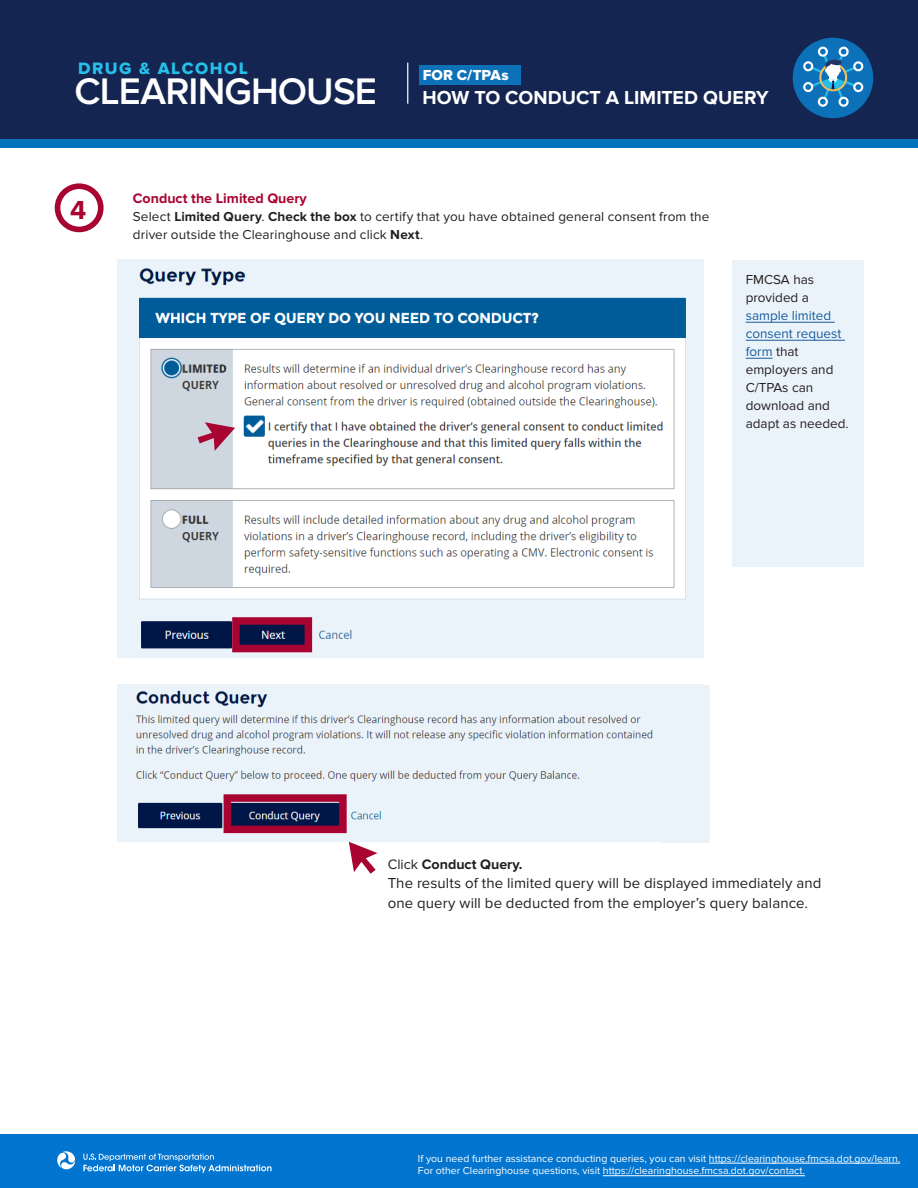
<style>
.page{position:relative;width:918px;height:1188px;background:#fff}
.page>*{position:absolute;margin:0;border:0;box-sizing:border-box;transform-origin:0 0}
.t1{font:600 38.4px "Proxima Nova";letter-spacing:-.025em;color:#fff}
.t2{font:700 27px "Proxima Nova";color:#a90332}
.t3{font:700 19.5px "Proxima Nova";color:#fff}
.t4{font:17.1px "Proxima Nova Extrabld";letter-spacing:.09em;color:#26bfea}
.BT{font:15px/19.5px "Proxima Nova";letter-spacing:.005em;color:#231f20}
.t5{font:15px "Proxima Nova Extrabld";color:#fff}
.SB{font:700 14.25px "Proxima Nova";color:#a90332}
.SB-2{font:700 14.25px "Proxima Nova";color:#231f20}
.BT-2{font:13.5px/18px "Proxima Nova";letter-spacing:.01em;color:#231f20}
.No_Spacing{font:13.5px/18px "Proxima Nova";color:#231f20}
.t6{font:10.5px/12.6px "Proxima Nova";color:#fff}
.s1{font-weight:700}
.s2{color:#175d9e}
.s3{font-weight:400}
</style>
<div class="page">
<div style="left:0;top:1134px;width:918px;height:54px;background:#0275d0"></div>
<div style="left:0;top:0;width:918px;height:145px;background:#132550"></div>
<div style="left:0;top:139px;width:918px;height:8px;background:#0073bd"></div>
<svg style="left:792px;top:37px;width:82px;height:82px"></svg>
<svg style="left:57px;top:1151px;width:19px;height:19px"></svg>
<svg style="left:83px;top:1154px;width:189px;height:19px"></svg>
<hr style="left:709px;top:1163px;width:191px;height:1px;background:#fff">
<hr style="left:603px;top:1175px;width:202px;height:1px;background:#fff">
<hr style="left:407px;top:63px;width:1px;height:41px;background:#fff">
<div style="left:419px;top:65px;width:102px;height:20px;background:#0d71b9"></div>
<img style="left:118px;top:684px;width:585px;height:158px">
<div style="left:662px;top:685px;width:48px;height:157px;background:#ebf3fa"></div>
<div style="left:118px;top:259px;width:585px;height:399px;background:#ebf3fa"></div>
<img style="left:140px;top:268px;width:546px;height:385px">
<div style="left:55px;top:183px;width:49px;height:49px;border:6px solid #a90332;border-radius:50%"></div>
<div style="left:732px;top:260px;width:132px;height:307px;background:#ebf3fa"></div>
<hr style="left:746px;top:322px;width:89px;height:1px;background:#175d9e">
<hr style="left:746px;top:340px;width:99px;height:1px;background:#175d9e">
<svg style="left:746px;top:358px;width:27px;height:1px"></svg>
<svg style="left:198px;top:422px;width:37px;height:29px"></svg>
<svg style="left:349px;top:842px;width:29px;height:32px"></svg>
<div style="left:224px;top:794px;width:123px;height:39px;border:8px solid #a90332"></div>
<div style="left:232px;top:617px;width:80px;height:35px;border:8px solid #a90332"></div>
<h3 class="t4" style="left:78px;top:58px;width:171px">DRUG &amp; ALCOHOL</h3>
<h1 class="t1" style="left:75px;top:69px;width:304px">CLEARINGHOUSE</h1>
<h3 class="t5" style="left:423px;top:67px;width:87px">FOR C/TPAs</h3>
<h3 class="t3" style="left:423px;top:86px;width:348px">HOW TO CONDUCT A LIMITED QUERY</h3>
<p class="t2" style="left:70px;top:194px;width:18px">4</p>
<p class="SB" style="left:133px;top:191px;width:175px">Conduct the Limited Query</p>
<p class="BT-2" style="left:133px;top:208px;width:578px">Select <span class="s1">Limited Query</span>. <span class="s1">Check the box</span> to certify that you have obtained general consent from the driver outside the Clearinghouse and click <span class="s1">Next</span>.</p>
<p class="No_Spacing" style="left:746px;top:271px;width:104px">FMCSA has provided a <span class="s2">sample limited consent request form</span> that employers and<br>C/TPAs can download and adapt as needed.</p>
<p class="SB-2" style="left:388px;top:856px;width:136px"><span class="s3">Click</span> Conduct Query.</p>
<p class="BT" style="left:388px;top:874px;width:435px">The results of the limited query will be displayed immediately and one query will be deducted from the employer’s query balance.</p>
<p class="t6" style="left:418px;top:1152px;width:484px">If you need further assistance conducting queries, you can visit https://clearinghouse.fmcsa.dot.gov/learn.<br>For other Clearinghouse questions, visit https://clearinghouse.fmcsa.dot.gov/contact.</p>
</div>
